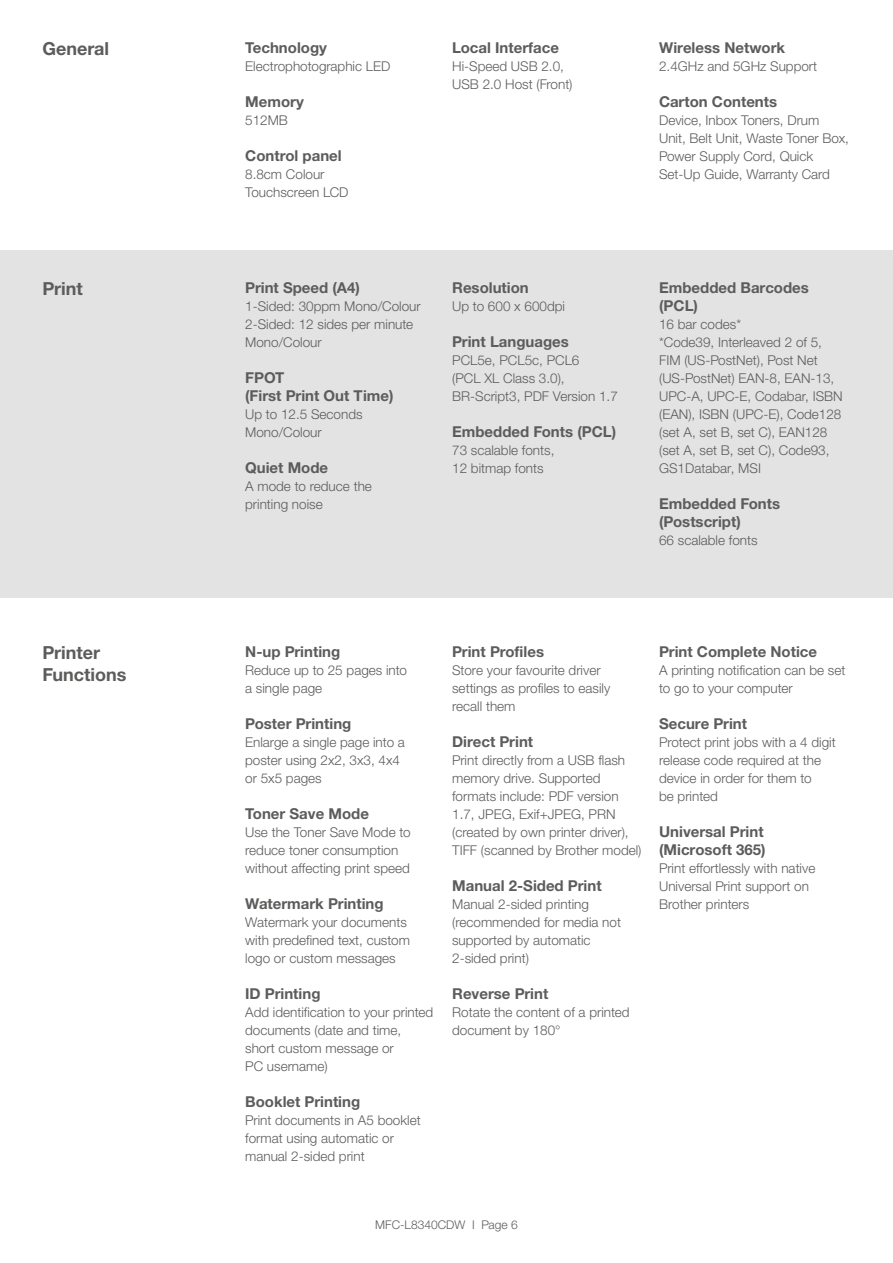
<style>
.page{position:relative;width:893px;height:1263px;background:#fff}
.page>*{position:absolute;margin:0;border:0;box-sizing:border-box;transform-origin:0 0}
.t1{font:700 18px/22.5px "Helvetica Neue LTW1 G";color:#5c5c5b}
.t2{font:700 15px/18px "Helvetica Neue LTW1 G";color:#5c5c5b}
.t3{font:300 13.5px/18px "Helvetica Neue LTW1 G";color:#5c5c5b}
.t4{font:300 12px "Helvetica Neue LTW1 G";color:#5c5c5b}
</style>
<div class="page">
<div style="left:0;top:250px;width:893px;height:348px;background:#e3e3e3"></div>
<h1 class="t1" style="left:43px;top:38px;width:68px">General</h1>
<p class="t2" style="left:245px;top:39px;width:83px">Technology</p>
<p class="t3" style="left:245px;top:57px;width:147px">Electrophotographic LED</p>
<p class="t2" style="left:245px;top:93px;width:60px">Memory</p>
<p class="t3" style="left:245px;top:111px;width:44px">512MB</p>
<p class="t2" style="left:245px;top:147px;width:98px">Control panel</p>
<p class="t3" style="left:245px;top:165px;width:105px">8.8cm Colour<br>Touchscreen LCD</p>
<p class="t2" style="left:452px;top:39px;width:108px">Local Interface</p>
<p class="t3" style="left:452px;top:57px;width:122px">Hi-Speed USB 2.0,<br>USB 2.0 Host (Front)</p>
<h1 class="t1" style="left:43px;top:277px;width:42px">Print</h1>
<p class="t2" style="left:245px;top:279px;width:116px">Print Speed (A4)</p>
<p class="t3" style="left:245px;top:297px;width:177px">1-Sided: 30ppm Mono/Colour<br>2-Sided: 12 sides per minute<br>Mono/Colour</p>
<p class="t2" style="left:245px;top:369px;width:150px">FPOT<br>(First Print Out Time)</p>
<p class="t3" style="left:245px;top:405px;width:119px">Up to 12.5 Seconds<br>Mono/Colour</p>
<p class="t2" style="left:245px;top:459px;width:85px">Quiet Mode</p>
<p class="t3" style="left:245px;top:477px;width:128px">A mode to reduce the printing noise</p>
<p class="t2" style="left:452px;top:279px;width:78px">Resolution</p>
<p class="t3" style="left:452px;top:297px;width:114px">Up to 600 x 600dpi</p>
<p class="t2" style="left:452px;top:333px;width:118px">Print Languages</p>
<p class="t3" style="left:452px;top:351px;width:167px">PCL5e, PCL5c, PCL6<br>(PCL XL Class 3.0),<br>BR-Script3, PDF Version 1.7</p>
<p class="t2" style="left:452px;top:423px;width:166px">Embedded Fonts (PCL)</p>
<p class="t3" style="left:452px;top:441px;width:104px">73 scalable fonts,<br>12 bitmap fonts</p>
<p class="t2" style="left:659px;top:39px;width:128px">Wireless Network</p>
<p class="t3" style="left:659px;top:57px;width:160px">2.4GHz and 5GHz Support</p>
<p class="t2" style="left:659px;top:93px;width:120px">Carton Contents</p>
<p class="t3" style="left:659px;top:111px;width:191px">Device, Inbox Toners, Drum<br>Unit, Belt Unit, Waste Toner Box,<br>Power Supply Cord, Quick<br>Set-Up Guide, Warranty Card</p>
<p class="t2" style="left:659px;top:279px;width:151px">Embedded Barcodes (PCL)</p>
<p class="t3" style="left:659px;top:315px;width:185px">16 bar codes*<br>*Code39, Interleaved 2 of 5,<br>FIM (US-PostNet), Post Net (US-PostNet) EAN-8, EAN-13,<br>UPC-A, UPC-E, Codabar, ISBN (EAN), ISBN (UPC-E), Code128 (set A, set B, set C), EAN128 (set A, set B, set C), Code93,<br>GS1Databar, MSI</p>
<p class="t2" style="left:659px;top:495px;width:123px">Embedded Fonts (Postscript)</p>
<p class="t3" style="left:659px;top:531px;width:100px">66 scalable fonts</p>
<h1 class="t1" style="left:43px;top:641px;width:85px">Printer<br>Functions</h1>
<p class="t2" style="left:659px;top:642px;width:159px">Print Complete Notice</p>
<p class="t2" style="left:245px;top:642px;width:97px">N-up Printing</p>
<p class="t3" style="left:245px;top:661px;width:163px">Reduce up to 25 pages into a single page</p>
<p class="t2" style="left:245px;top:714px;width:108px">Poster Printing</p>
<p class="t3" style="left:245px;top:733px;width:161px">Enlarge a single page into a poster using 2x2, 3x3, 4x4 or 5x5 pages</p>
<p class="t2" style="left:245px;top:804px;width:125px">Toner Save Mode</p>
<p class="t3" style="left:245px;top:823px;width:167px">Use the Toner Save Mode to reduce toner consumption without affecting print speed</p>
<p class="t2" style="left:245px;top:894px;width:140px">Watermark Printing</p>
<p class="t3" style="left:245px;top:913px;width:166px">Watermark your documents with predefined text, custom logo or custom messages</p>
<p class="t2" style="left:245px;top:984px;width:77px">ID Printing</p>
<p class="t3" style="left:245px;top:1003px;width:190px">Add identification to your printed documents (date and time, short custom message or<br>PC username)</p>
<p class="t2" style="left:245px;top:1092px;width:117px">Booklet Printing</p>
<p class="t3" style="left:245px;top:1111px;width:177px">Print documents in A5 booklet format using automatic or manual 2-sided print</p>
<p class="t2" style="left:452px;top:642px;width:93px">Print Profiles</p>
<p class="t3" style="left:452px;top:661px;width:160px">Store your favourite driver settings as profiles to easily recall them</p>
<p class="t2" style="left:452px;top:732px;width:83px">Direct Print</p>
<p class="t3" style="left:452px;top:751px;width:191px">Print directly from a USB flash memory drive. Supported formats include: PDF version<br>1.7, JPEG, Exif+JPEG, PRN (created by own printer driver),<br>TIFF (scanned by Brother model)</p>
<p class="t2" style="left:452px;top:876px;width:151px">Manual 2-Sided Print</p>
<p class="t3" style="left:452px;top:895px;width:170px">Manual 2-sided printing (recommended for media not supported by automatic<br>2-sided print)</p>
<p class="t2" style="left:452px;top:984px;width:98px">Reverse Print</p>
<p class="t3" style="left:452px;top:1003px;width:179px">Rotate the content of a printed document by 180°</p>
<p class="t3" style="left:659px;top:661px;width:188px">A printing notification can be set to go to your computer</p>
<p class="t2" style="left:659px;top:714px;width:90px">Secure Print</p>
<p class="t3" style="left:659px;top:733px;width:178px">Protect print jobs with a 4 digit release code required at the device in order for them to<br>be printed</p>
<p class="t2" style="left:659px;top:822px;width:108px">Universal Print (Microsoft 365)</p>
<p class="t3" style="left:659px;top:859px;width:158px">Print effortlessly with native<br>Universal Print support on<br>Brother printers</p>
<p class="t4" style="left:375px;top:1217px;width:144px">MFC-L8340CDW I Page 6</p>
</div>
